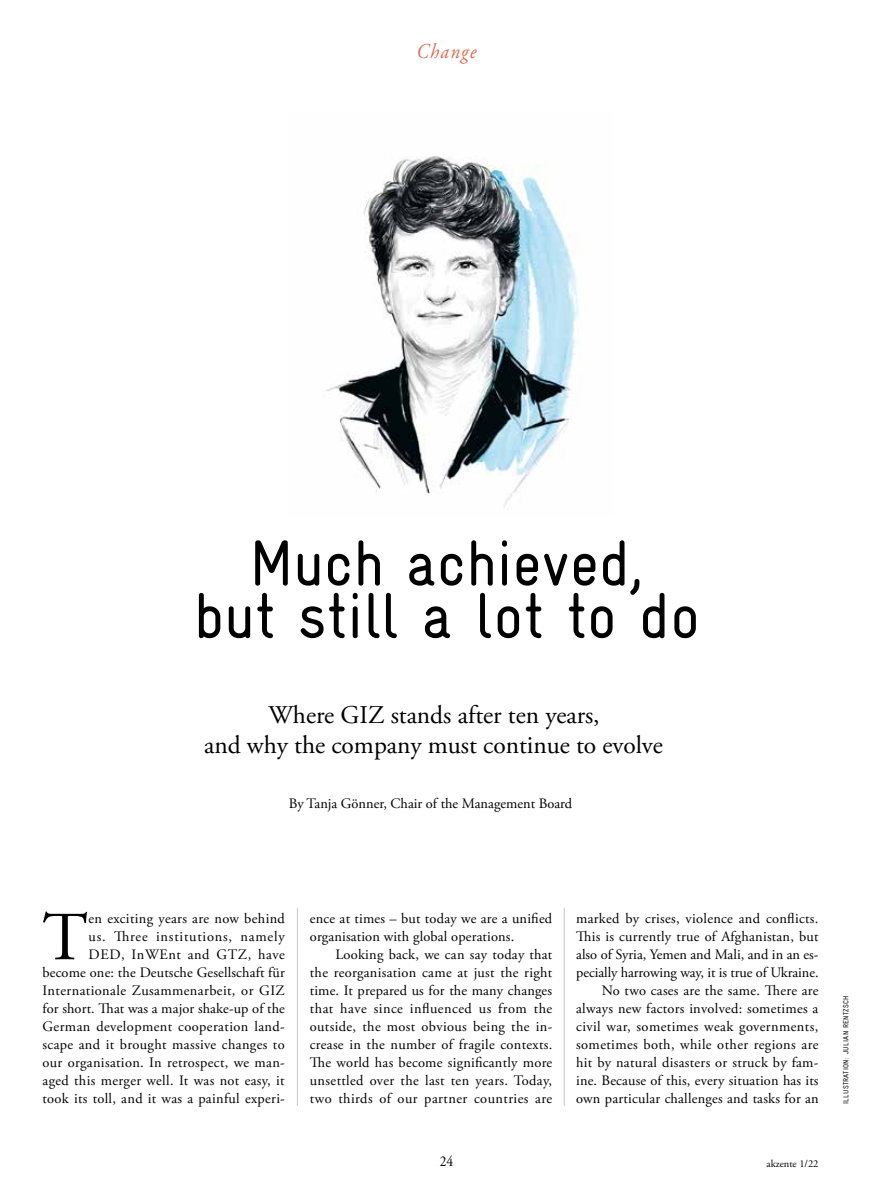
<style>
.page{position:relative;width:893px;height:1191px;background:#fff}
.page>*{position:absolute;margin:0;border:0;box-sizing:border-box;transform-origin:0 0}
.t1{font:68.7px "Adobe Garamond Pro";color:#000}
.t2{font:64.5px/52.5px "Gravur Condensed Reg CE";color:#000;text-align:center}
.t3{font:25.5px/30.6px "Adobe Garamond Pro";color:#000;text-align:center}
.t4{font:italic 21px "Adobe Garamond Pro";letter-spacing:.075em;color:#dc674c;scale:.9 1}
.t5{font:15px "Adobe Garamond Pro";color:#000;scale:.9 1}
.t6{font:14.4px/18px "Adobe Garamond Pro";letter-spacing:.02em;color:#000;text-align:right}
.t7{font:14.4px "Adobe Garamond Pro";color:#000}
.t8{font:10.5px "Adobe Garamond Pro";color:#000}
.t9{font:7.5px "Gravur Condensed Reg CE";letter-spacing:.04em;color:#000}
</style>
<div class="page">
<img style="left:326px;top:156px;width:253px;height:351px">
<hr style="left:297px;top:908px;width:1px;height:198px;background:#c6c6c6">
<hr style="left:564px;top:908px;width:1px;height:198px;background:#c6c6c6">
<h3 class="t4" style="left:417px;top:38px;width:68px">Change</h3>
<h2 class="t2" style="left:193px;top:537px;width:508px">Much achieved,<br>but still a lot to do</h2>
<h3 class="t3" style="left:204px;top:700px;width:460px">Where GIZ stands after ten years,<br>and why the company must continue to evolve</h3>
<p class="t7" style="left:289px;top:794px;width:285px">By Tanja Gönner, Chair of the Management Board</p>
<h1 class="t1" style="left:43px;top:896px;width:47px">T</h1>
<p class="t6" style="left:43px;top:910px;width:244px">en exciting years are now behind<br>us. Three institutions, namely<br>DED, InWEnt and GTZ, have become one: the Deutsche Gesellschaft für Internationale Zusammenarbeit, or GIZ for short. That was a major shake-up of the German development cooperation land&shy;scape and it brought massive changes to our organisation. In retrospect, we man&shy;aged this merger well. It was not easy, it took its toll, and it was a painful experi-</p>
<p class="t6" style="left:576px;top:910px;width:244px">marked by crises, violence and conflicts.<br>This is currently true of Afghanistan, but also of Syria, Yemen and Mali, and in an es&shy;pecially harrowing way, it is true of Ukraine.<br>No two cases are the same. There are always new factors involved: sometimes a civil war, sometimes weak governments, sometimes both, while other regions are hit by natural disasters or struck by fam&shy;ine. Because of this, every situation has its own particular challenges and tasks for an</p>
<p class="t6" style="left:310px;top:910px;width:244px;text-align:left">ence at times – but today we are a unified organisation with global operations.</p>
<p class="t6" style="left:310px;top:946px;width:244px;text-align:justify;text-indent:26px">Looking back, we can say today that the reorganisation came at just the right time. It prepared us for the many changes that have since influenced us from the outside, the most obvious being the in&shy;crease in the number of fragile contexts.<br>The world has become significantly more unsettled over the last ten years. Today, two thirds of our partner countries are</p>
<p class="t5" style="left:440px;top:1152px;width:16px">24</p>
<p class="t8" style="left:766px;top:1157px;width:54px">akzente 1/22</p>
<p class="t9" style="left:842px;top:1104px;width:110px;rotate:-90deg">ILLUSTRATION: JULIAN RENTZSCH</p>
</div>
